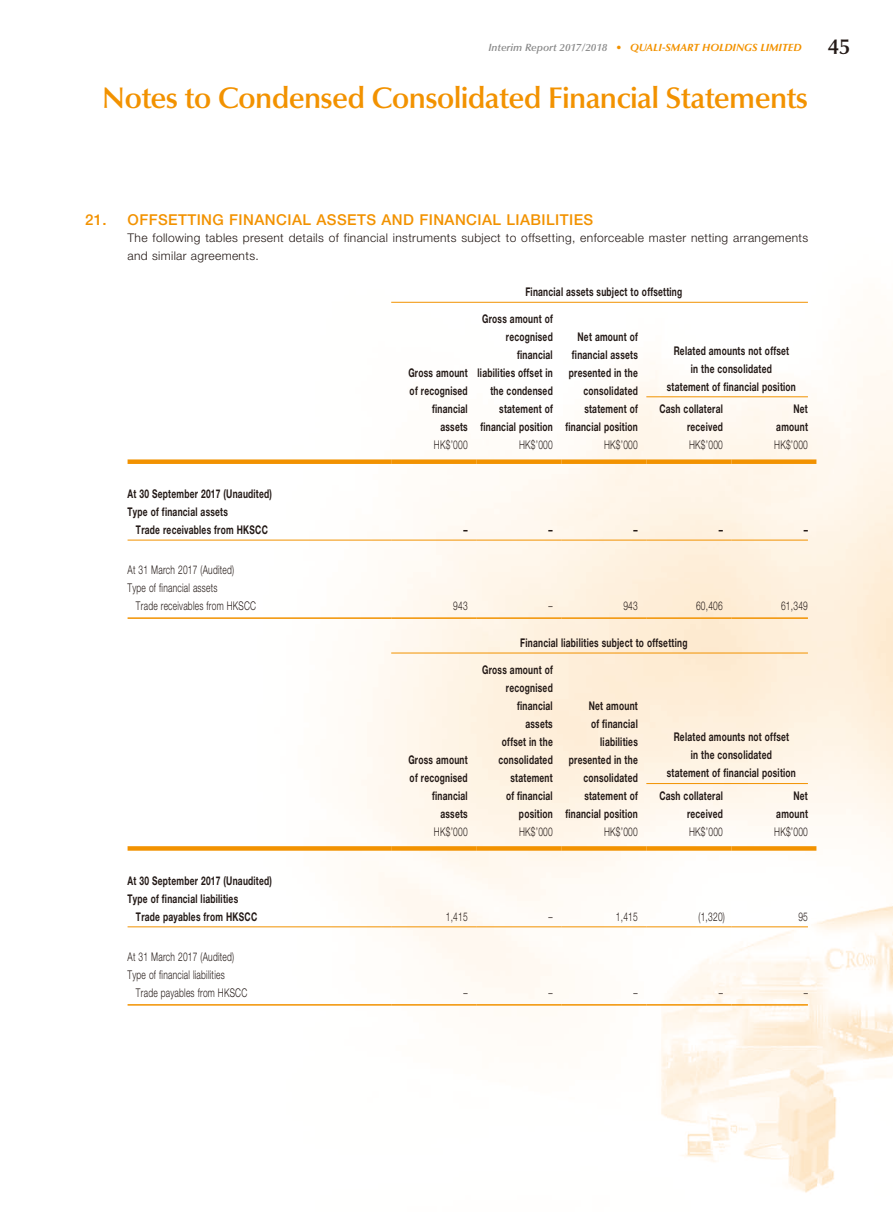
<style>
.page{position:relative;width:893px;height:1212px;background:#fff}
.page>*{position:absolute;margin:0;border:0;box-sizing:border-box;transform-origin:0 0}
.t1{font:600 30px "Optima LT Std";letter-spacing:-.025em;color:#f29200}
.t2{font:500 15px "Helvetica Neue LT Std";letter-spacing:.03em;color:#f29200}
.t3{font:700 12px/18px "Helvetica Neue LT Std";letter-spacing:.03em;color:#231916;text-align:right;scale:.7 1}
.t4{font:300 12px/18px "Helvetica Neue LT Std";letter-spacing:.03em;color:#231916;scale:.7 1}
.t5{font:300 12px/18px "Helvetica Neue LT Std";letter-spacing:.03em;color:#231916}
.t6{font:italic 700 10.5px "Optima LT Std";color:#f29200}
.s1{font-weight:600;color:#898989}
.s2{font-weight:600;font-style:normal;font-size:21.75px;color:#231916}
</style>
<div class="page">
<img style="left:127px;top:301px;width:766px;height:892px">
<hr style="left:391px;top:302px;width:417px;height:1px;background:#f29200">
<hr style="left:646px;top:396px;width:162px;height:1px;background:#f29200">
<div style="left:128px;top:459px;width:263px;height:5px;background:#f29200"></div>
<div style="left:391px;top:459px;width:85px;height:5px;background:#f29200"></div>
<div style="left:476px;top:459px;width:85px;height:5px;background:#f29200"></div>
<div style="left:561px;top:459px;width:85px;height:5px;background:#f29200"></div>
<div style="left:646px;top:459px;width:85px;height:5px;background:#f29200"></div>
<div style="left:731px;top:459px;width:85px;height:5px;background:#f29200"></div>
<hr style="left:128px;top:540px;width:263px;height:1px;background:#f29200">
<hr style="left:391px;top:540px;width:85px;height:1px;background:#f29200">
<hr style="left:476px;top:540px;width:85px;height:1px;background:#f29200">
<hr style="left:561px;top:540px;width:85px;height:1px;background:#f29200">
<hr style="left:646px;top:540px;width:85px;height:1px;background:#f29200">
<hr style="left:731px;top:540px;width:77px;height:1px;background:#f29200">
<hr style="left:128px;top:617px;width:263px;height:2px;background:#f29200">
<hr style="left:391px;top:617px;width:85px;height:2px;background:#f29200">
<hr style="left:476px;top:617px;width:85px;height:2px;background:#f29200">
<hr style="left:561px;top:617px;width:85px;height:2px;background:#f29200">
<hr style="left:646px;top:617px;width:85px;height:2px;background:#f29200">
<hr style="left:731px;top:617px;width:77px;height:2px;background:#f29200">
<hr style="left:391px;top:653px;width:417px;height:1px;background:#f29200">
<hr style="left:646px;top:783px;width:162px;height:1px;background:#f29200">
<div style="left:128px;top:846px;width:263px;height:5px;background:#f29200"></div>
<div style="left:391px;top:846px;width:85px;height:5px;background:#f29200"></div>
<div style="left:476px;top:846px;width:85px;height:5px;background:#f29200"></div>
<div style="left:561px;top:846px;width:85px;height:5px;background:#f29200"></div>
<div style="left:646px;top:846px;width:85px;height:5px;background:#f29200"></div>
<div style="left:731px;top:846px;width:85px;height:5px;background:#f29200"></div>
<hr style="left:128px;top:926px;width:263px;height:1px;background:#f29200">
<hr style="left:391px;top:926px;width:85px;height:1px;background:#f29200">
<hr style="left:476px;top:926px;width:85px;height:1px;background:#f29200">
<hr style="left:561px;top:926px;width:85px;height:1px;background:#f29200">
<hr style="left:646px;top:926px;width:85px;height:1px;background:#f29200">
<hr style="left:731px;top:926px;width:77px;height:1px;background:#f29200">
<hr style="left:128px;top:1004px;width:263px;height:1px;background:#f29200">
<hr style="left:391px;top:1004px;width:85px;height:1px;background:#f29200">
<hr style="left:476px;top:1004px;width:85px;height:1px;background:#f29200">
<hr style="left:561px;top:1004px;width:85px;height:1px;background:#f29200">
<hr style="left:646px;top:1004px;width:85px;height:1px;background:#f29200">
<hr style="left:731px;top:1004px;width:77px;height:1px;background:#f29200">
<p class="t6" style="left:488px;top:41px;width:364px"><span class="s1">Interim Report 2017/2018</span> • QUALI-SMART HOLDINGS LIMITED <span class="s2">45</span></p>
<h1 class="t1" style="left:102px;top:80px;width:707px">Notes to Condensed Consolidated Financial Statements</h1>
<p class="t2" style="left:85px;top:211px;width:510px">21. OFFSETTING FINANCIAL ASSETS AND FINANCIAL LIABILITIES</p>
<p class="t5" style="left:128px;top:229px;width:682px">The following tables present details of financial instruments subject to offsetting, enforceable master netting arrangements and similar agreements.</p>
<p class="t3" style="left:525px;top:283px;width:226px">Financial assets subject to offsetting</p>
<p class="t3" style="left:408px;top:364px;width:86px">Gross amount of recognised financial assets</p>
<p class="t3" style="left:478px;top:310px;width:109px">Gross amount of recognised financial liabilities offset in the condensed statement of financial position</p>
<p class="t3" style="left:565px;top:328px;width:105px">Net amount of financial assets presented in the consolidated statement of financial position</p>
<p class="t3" style="left:667px;top:341px;width:186px;text-align:center">Related amounts not offset<br>in the consolidated<br>statement of financial position</p>
<p class="t3" style="left:659px;top:400px;width:92px">Cash collateral received</p>
<p class="t3" style="left:776px;top:400px;width:47px">Net amount</p>
<p class="t4" style="left:434px;top:436px;width:50px">HK$’000</p>
<p class="t4" style="left:519px;top:436px;width:50px">HK$’000</p>
<p class="t4" style="left:604px;top:436px;width:50px">HK$’000</p>
<p class="t4" style="left:689px;top:436px;width:50px">HK$’000</p>
<p class="t4" style="left:774px;top:436px;width:50px">HK$’000</p>
<p class="t3" style="left:128px;top:484px;width:208px;text-align:left">At 30 September 2017 (Unaudited)<br>Type of financial assets</p>
<p class="t3" style="left:136px;top:520px;width:190px">Trade receivables from HKSCC</p>
<p class="t3" style="left:464px;top:520px;width:7px">–</p>
<p class="t3" style="left:549px;top:520px;width:7px">–</p>
<p class="t3" style="left:634px;top:520px;width:7px">–</p>
<p class="t3" style="left:719px;top:520px;width:7px">–</p>
<p class="t3" style="left:804px;top:520px;width:7px">–</p>
<p class="t4" style="left:128px;top:561px;width:154px">At 31 March 2017 (Audited)<br>Type of financial assets</p>
<p class="t4" style="left:136px;top:597px;width:173px">Trade receivables from HKSCC</p>
<p class="t4" style="left:453px;top:597px;width:22px">943</p>
<p class="t4" style="left:549px;top:597px;width:7px">–</p>
<p class="t4" style="left:623px;top:597px;width:22px">943</p>
<p class="t4" style="left:696px;top:597px;width:40px">60,406</p>
<p class="t4" style="left:781px;top:597px;width:40px">61,349</p>
<p class="t3" style="left:520px;top:633px;width:240px">Financial liabilities subject to offsetting</p>
<p class="t3" style="left:408px;top:750px;width:86px">Gross amount of recognised financial assets</p>
<p class="t3" style="left:482px;top:660px;width:102px">Gross amount of recognised financial<br>assets<br>offset in the consolidated statement<br>of financial position</p>
<p class="t3" style="left:565px;top:696px;width:105px">Net amount<br>of financial liabilities presented in the consolidated statement of financial position</p>
<p class="t3" style="left:667px;top:728px;width:186px;text-align:center">Related amounts not offset<br>in the consolidated<br>statement of financial position</p>
<p class="t3" style="left:659px;top:786px;width:92px">Cash collateral received</p>
<p class="t3" style="left:776px;top:786px;width:47px">Net amount</p>
<p class="t4" style="left:434px;top:822px;width:50px">HK$’000</p>
<p class="t4" style="left:519px;top:822px;width:50px">HK$’000</p>
<p class="t4" style="left:604px;top:822px;width:50px">HK$’000</p>
<p class="t4" style="left:689px;top:822px;width:50px">HK$’000</p>
<p class="t4" style="left:774px;top:822px;width:50px">HK$’000</p>
<p class="t3" style="left:128px;top:871px;width:208px;text-align:left">At 30 September 2017 (Unaudited)<br>Type of financial liabilities</p>
<p class="t3" style="left:136px;top:907px;width:175px">Trade payables from HKSCC</p>
<p class="t4" style="left:446px;top:907px;width:33px">1,415</p>
<p class="t4" style="left:549px;top:907px;width:7px">–</p>
<p class="t4" style="left:616px;top:907px;width:33px">1,415</p>
<p class="t4" style="left:698px;top:907px;width:39px">(1,320)</p>
<p class="t4" style="left:798px;top:907px;width:15px">95</p>
<p class="t4" style="left:128px;top:948px;width:154px">At 31 March 2017 (Audited)</p>
<p class="t4" style="left:128px;top:966px;width:140px">Type of financial liabilities</p>
<p class="t4" style="left:136px;top:984px;width:161px">Trade payables from HKSCC</p>
<p class="t4" style="left:464px;top:984px;width:7px">–</p>
<p class="t4" style="left:549px;top:984px;width:7px">–</p>
<p class="t4" style="left:634px;top:984px;width:7px">–</p>
<p class="t4" style="left:719px;top:984px;width:7px">–</p>
<p class="t4" style="left:804px;top:984px;width:7px">–</p>
</div>
